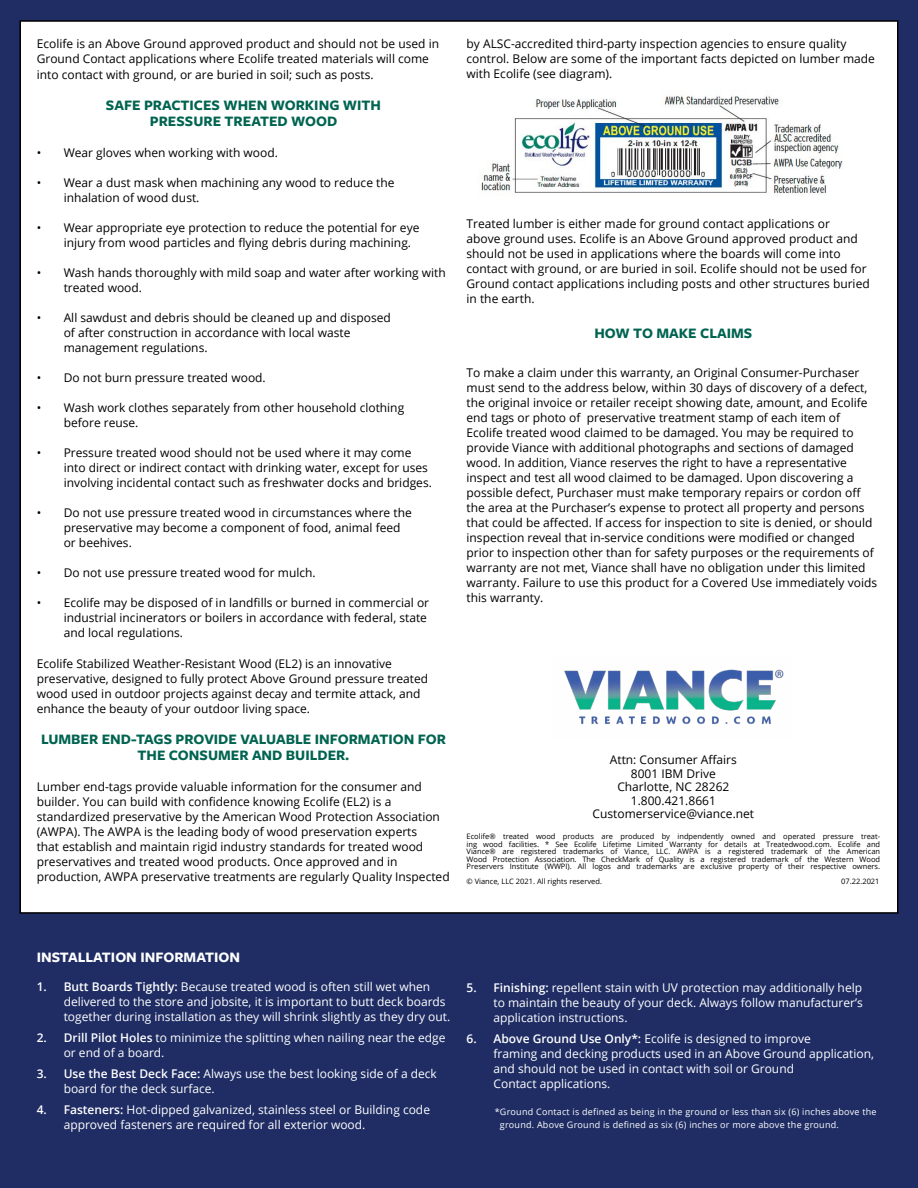
<style>
.page{position:relative;width:918px;height:1188px;background:#1f2d64}
.page>*{position:absolute;margin:0;border:0;box-sizing:border-box;transform-origin:0 0}
.t1{font:700 15px/15.8px "Freight Sans Pro";color:#006450;text-align:center}
.t2{font:700 15px "Freight Sans Pro";color:#fff}
.t3{font:12px/15px "Open Sans";color:#000}
.t4{font:12px/15px "Open Sans";color:#000101}
.t5{font:12px/15px "Open Sans";color:#fff}
.t6{font:9px/13.5px "Open Sans";letter-spacing:.025em;color:#fff}
.t7{font:7.5px/7.5px "Open Sans";color:#000101;text-align:justify}
.s1{font-weight:600}
</style>
<div class="page">
<div style="left:20px;top:21px;width:878px;height:892px;background:#fff"></div>
<img style="left:478px;top:95px;width:365px;height:101px">
<img style="left:564px;top:669px;width:220px;height:56px">
<p class="t3" style="left:37px;top:36px;width:404px">Ecolife is an Above Ground approved product and should not be used in<br>Ground Contact applications where Ecolife treated materials will come into contact with ground, or are buried in soil; such as posts.</p>
<p class="t1" style="left:106px;top:97px;width:277px">SAFE PRACTICES WHEN WORKING WITH<br>PRESSURE TREATED WOOD</p>
<p class="t3" style="left:37px;top:145px;width:243px">• Wear gloves when working with wood.</p>
<p class="t3" style="left:64px;top:175px;width:332px;text-indent:-27px">• Wear a dust mask when machining any wood to reduce the inhalation of wood dust.</p>
<p class="t3" style="left:64px;top:220px;width:357px;text-indent:-27px">• Wear appropriate eye protection to reduce the potential for eye injury from wood particles and flying debris during machining.</p>
<p class="t3" style="left:64px;top:265px;width:384px;text-indent:-27px">• Wash hands thoroughly with mild soap and water after working with treated wood.</p>
<p class="t3" style="left:64px;top:310px;width:329px;text-indent:-27px">• All sawdust and debris should be cleaned up and disposed of after construction in accordance with local waste management regulations.</p>
<p class="t3" style="left:37px;top:370px;width:231px">• Do not burn pressure treated wood.</p>
<p class="t3" style="left:64px;top:400px;width:342px;text-indent:-27px">• Wash work clothes separately from other household clothing before reuse.</p>
<p class="t3" style="left:64px;top:445px;width:370px;text-indent:-27px">• Pressure treated wood should not be used where it may come into direct or indirect contact with drinking water, except for uses involving incidental contact such as freshwater docks and bridges.</p>
<p class="t3" style="left:64px;top:505px;width:350px;text-indent:-27px">• Do not use pressure treated wood in circumstances where the preservative may become a component of food, animal feed or beehives.</p>
<p class="t3" style="left:37px;top:565px;width:281px">• Do not use pressure treated wood for mulch.</p>
<p class="t3" style="left:64px;top:595px;width:367px;text-indent:-27px">• Ecolife may be disposed of in landfills or burned in commercial or industrial incinerators or boilers in accordance with federal, state and local regulations.</p>
<p class="t3" style="left:37px;top:655px;width:393px">Ecolife Stabilized Weather-Resistant Wood (EL2) is an innovative preservative, designed to fully protect Above Ground pressure treated wood used in outdoor projects against decay and termite attack, and enhance the beauty of your outdoor living space.</p>
<p class="t1" style="left:41px;top:731px;width:407px">LUMBER END-TAGS PROVIDE VALUABLE INFORMATION FOR<br>THE CONSUMER AND BUILDER.</p>
<p class="t3" style="left:37px;top:778px;width:415px">Lumber end-tags provide valuable information for the consumer and builder. You can build with confidence knowing Ecolife (EL2) is a standardized preservative by the American Wood Protection Association (AWPA). The AWPA is the leading body of wood preservation experts<br>that establish and maintain rigid industry standards for treated wood preservatives and treated wood products. Once approved and in production, AWPA preservative treatments are regularly Quality Inspected</p>
<p class="t3" style="left:467px;top:36px;width:410px">by ALSC-accredited third-party inspection agencies to ensure quality control. Below are some of the important facts depicted on lumber made with Ecolife (see diagram).</p>
<p class="t3" style="left:467px;top:216px;width:405px">Treated lumber is either made for ground contact applications or<br>above ground uses. Ecolife is an Above Ground approved product and should not be used in applications where the boards will come into contact with ground, or are buried in soil. Ecolife should not be used for Ground contact applications including posts and other structures buried in the earth.</p>
<p class="t1" style="left:594px;top:325px;width:160px">HOW TO MAKE CLAIMS</p>
<p class="t4" style="left:467px;top:365px;width:412px">To make a claim under this warranty, an Original Consumer-Purchaser must send to the address below, within 30 days of discovery of a defect, the original invoice or retailer receipt showing date, amount, and Ecolife end tags or photo of preservative treatment stamp of each item of Ecolife treated wood claimed to be damaged. You may be required to provide Viance with additional photographs and sections of damaged wood. In addition, Viance reserves the right to have a representative inspect and test all wood claimed to be damaged. Upon discovering a possible defect, Purchaser must make temporary repairs or cordon off the area at the Purchaser’s expense to protect all property and persons that could be affected. If access for inspection to site is denied, or should inspection reveal that in-service conditions were modified or changed prior to inspection other than for safety purposes or the requirements of warranty are not met, Viance shall have no obligation under this limited warranty. Failure to use this product for a Covered Use immediately voids this warranty.</p>
<p class="t4" style="left:593px;top:753px;width:163px;line-height:13.5px;text-align:center">Attn: Consumer Affairs<br>8001 IBM Drive<br>Charlotte, NC 28262<br>1.800.421.8661<br>Customerservice@viance.net</p>
<p class="t7" style="left:467px;top:833px;width:415px">Ecolife® treated wood products are produced by indpendently owned and operated pressure treat&shy;ing wood facilities. * See Ecolife Lifetime Limited Warranty for details at Treatedwood.com. Ecolife and Viance® are registered trademarks of Viance, LLC. AWPA is a registered trademark of the American Wood Protection Association. The CheckMark of Quality is a registered trademark of the Western Wood Preservers Institute (WWPI). All logos and trademarks are exclusive property of their respective owners.</p>
<p class="t7" style="left:467px;top:878px;width:137px">© Viance, LLC 2021. All rights reserved.</p>
<p class="t7" style="left:841px;top:878px;width:40px">07.22.2021</p>
<p class="t2" style="left:37px;top:947px;width:205px">INSTALLATION INFORMATION</p>
<p class="t5" style="left:64px;top:979px;width:388px;text-indent:-27px"><span class="s1">1. Butt Boards Tightly:</span> Because treated wood is often still wet when delivered to the store and jobsite, it is important to butt deck boards together during installation as they will shrink slightly as they dry out.</p>
<p class="t5" style="left:64px;top:1030px;width:383px;text-indent:-27px"><span class="s1">2. Drill Pilot Holes</span> to minimize the splitting when nailing near the edge or end of a board.</p>
<p class="t5" style="left:64px;top:1066px;width:375px;text-indent:-27px"><span class="s1">3. Use the Best Deck Face:</span> Always use the best looking side of a deck board for the deck surface.</p>
<p class="t5" style="left:64px;top:1102px;width:368px;text-indent:-27px"><span class="s1">4. Fasteners:</span> Hot-dipped galvanized, stainless steel or Building code approved fasteners are required for all exterior wood.</p>
<p class="t5" style="left:494px;top:980px;width:371px;text-align:justify;text-indent:-27px"><span class="s1">5. Finishing:</span> repellent stain with UV protection may additionally help to maintain the beauty of your deck. Always follow manufacturer’s application instructions.</p>
<p class="t5" style="left:494px;top:1031px;width:382px;text-indent:-27px"><span class="s1">6. Above Ground Use Only*:</span> Ecolife is designed to improve<br>framing and decking products used in an Above Ground application, and should not be used in contact with soil or Ground<br>Contact applications.</p>
<p class="t6" style="left:500px;top:1105px;width:378px;text-indent:-5px">*Ground Contact is defined as being in the ground or less than six (6) inches above the ground. Above Ground is defined as six (6) inches or more above the ground.</p>
</div>
